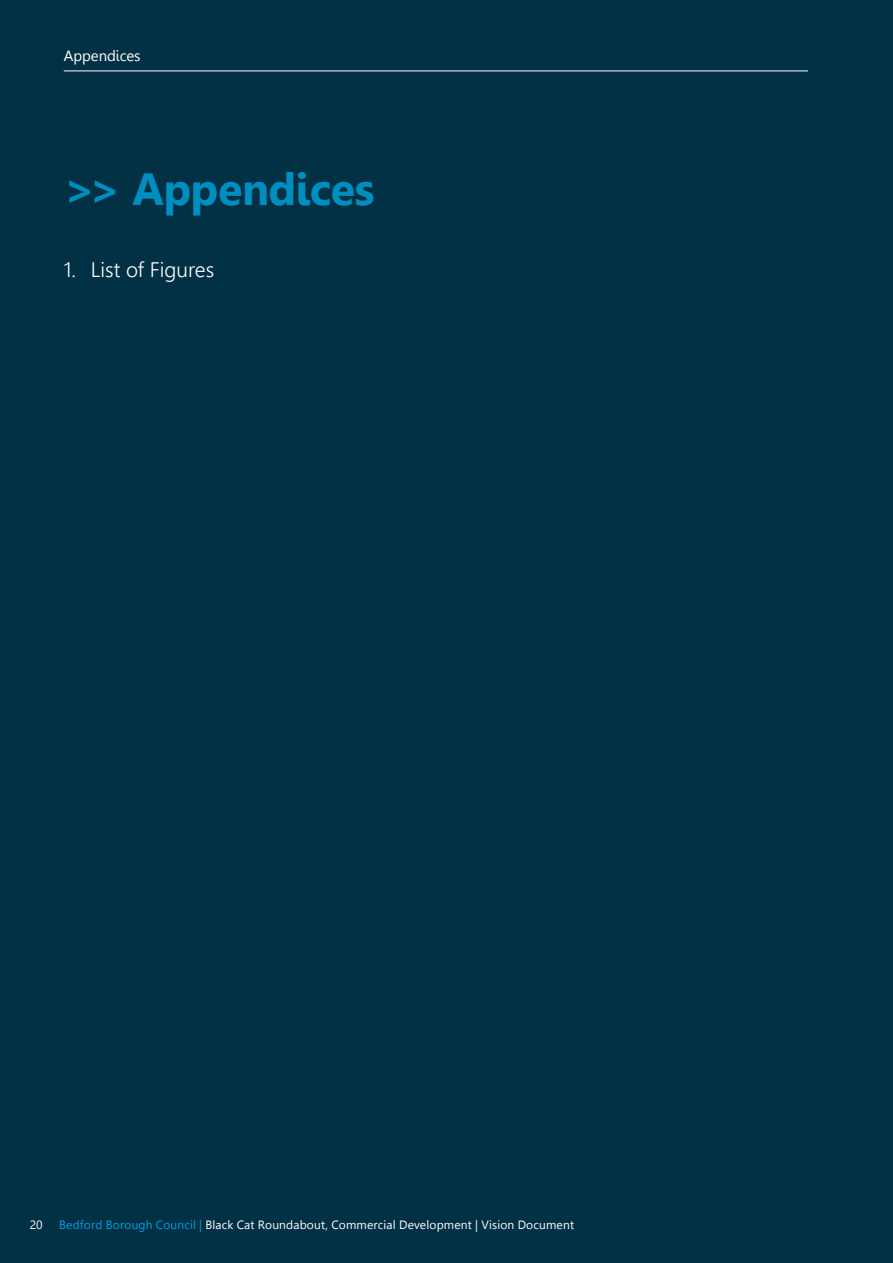
<style>
.page{position:relative;width:893px;height:1263px;background:#023145}
.page>*{position:absolute;margin:0;border:0;box-sizing:border-box;transform-origin:0 0}
.t1{font:700 45px "Leelawadee";letter-spacing:-.015em;color:#008dc0}
.t2{font:300 21px "Leelawadee UI";color:#fff}
.t3{font:15px "Leelawadee";color:#fff}
.t4{font:12px "Leelawadee UI";letter-spacing:.015em;color:#fff}
.s1{color:#009fe3}
</style>
<div class="page">
<hr style="left:64px;top:71px;width:744px;height:1px;background:#fff">
<p class="t3" style="left:64px;top:47px;width:78px">Appendices</p>
<h1 class="t1" style="left:64px;top:163px;width:312px">&gt;&gt; Appendices</h1>
<h2 class="t2" style="left:64px;top:255px;width:152px">1. List of Figures</h2>
<p class="t4" style="left:30px;top:1216px;width:14px">20</p>
<p class="t4" style="left:59px;top:1216px;width:517px"><span class="s1">Bedford Borough Council |</span> Black Cat Roundabout, Commercial Development | Vision Document</p>
</div>
